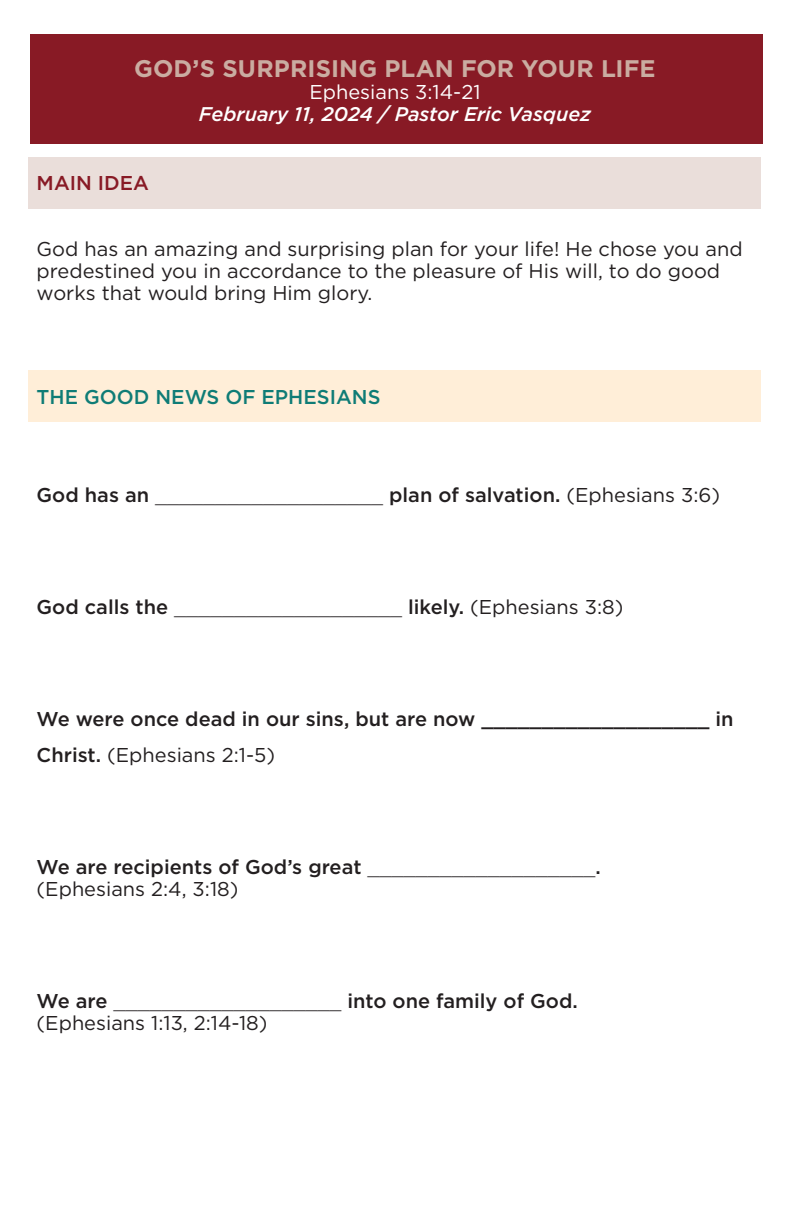
<style>
.page{position:relative;width:792px;height:1224px;background:#fff}
.page>*{position:absolute;margin:0;border:0;box-sizing:border-box;transform-origin:0 0}
.Hang_indent_1{font:700 24px "Gotham";letter-spacing:.005em;color:#caaca1}
.Body{font:500 20px/36px "Gotham";color:#231f20}
.Body-2{font:20px/22px "Gotham";color:#231f20}
.Body-3{font:300 20px "Gotham";color:#231f20}
.Body-4{font:500 20px "Gotham";color:#0f7c76}
.Hang_indent_1-2{font:20px "Gotham";color:#fff}
.t1{font:500 20px "Gotham";color:#881a25}
.t2{font:italic 500 19.8px "Gotham";color:#fff}
.s1{font-weight:300}
.s2{font-weight:400}
.s3{font-weight:500}
</style>
<div class="page">
<div style="left:29px;top:157px;width:732px;height:52px;background:#eadeda"></div>
<div style="left:29px;top:370px;width:732px;height:52px;background:#ffeed8"></div>
<div style="left:30px;top:35px;width:732px;height:109px;background:#881a25"></div>
<p class="Hang_indent_1" style="left:134px;top:53px;width:523px">GOD’S SURPRISING PLAN FOR YOUR LIFE</p>
<p class="Hang_indent_1-2" style="left:309px;top:79px;width:173px">Ephesians 3:14-21</p>
<p class="t2" style="left:199px;top:101px;width:394px">February 11, 2024 / Pastor Eric Vasquez</p>
<p class="t1" style="left:37px;top:170px;width:114px">MAIN IDEA</p>
<p class="Body-2" style="left:37px;top:238px;width:708px">God has an amazing and surprising plan for your life! He chose you and predestined you in accordance to the pleasure of His will, to do good works that would bring Him glory.</p>
<p class="Body-4" style="left:37px;top:384px;width:345px">THE GOOD NEWS OF EPHESIANS</p>
<p class="Body" style="left:37px;top:477px;width:685px">God has an <span class="s1">___________________</span> plan of salvation. <span class="s2">(Ephesians 3:6)</span></p>
<p class="Body-3" style="left:37px;top:595px;width:588px"><span class="s3">God calls the</span> ___________________ <span class="s3">likely.</span> <span class="s2">(Ephesians 3:8)</span></p>
<p class="Body" style="left:37px;top:701px;width:698px">We were once dead in our sins, but are now ___________________ in<br>Christ. <span class="s2">(Ephesians 2:1-5)</span></p>
<p class="Body" style="left:37px;top:849px;width:566px">We are recipients of God’s great <span class="s1">___________________</span>.</p>
<p class="Body-2" style="left:37px;top:878px;width:203px">(Ephesians 2:4, 3:18)</p>
<p class="Body" style="left:37px;top:983px;width:543px">We are <span class="s1">___________________</span> into one family of God.</p>
<p class="Body-2" style="left:37px;top:1012px;width:232px">(Ephesians 1:13, 2:14-18)</p>
</div>
